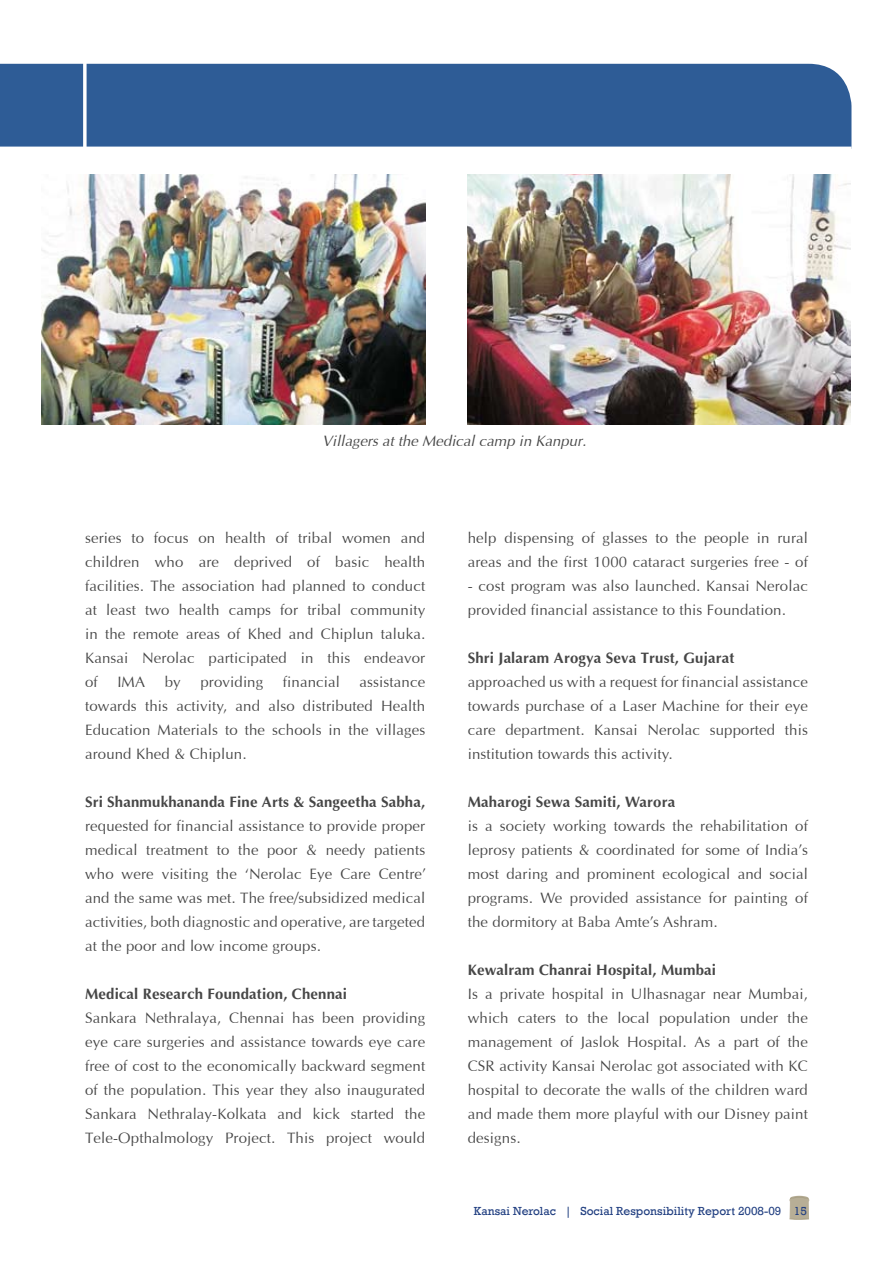
<style>
.page{position:relative;width:893px;height:1263px;background:#fff}
.page>*{position:absolute;margin:0;border:0;box-sizing:border-box;transform-origin:0 0}
.t1{font:15px/24px "Interface S Si";letter-spacing:.01em;color:#464646;text-align:justify}
.t2{font:700 15px "Interface S Si";letter-spacing:.01em;color:#464646}
.t3{font:italic 15px "Interface S Si";color:#464646}
.t4{font:12px "Rockwell";color:#213f81}
</style>
<div class="page">
<img style="left:789px;top:1200px;width:20px;height:17px">
<svg style="left:789px;top:1196px;width:20px;height:4px"></svg>
<svg style="left:789px;top:1217px;width:20px;height:3px"></svg>
<img style="left:42px;top:174px;width:383px;height:250px">
<img style="left:468px;top:174px;width:382px;height:250px">
<div style="left:0;top:64px;width:851px;height:83px;background:#2e5c96"></div>
<hr style="left:83px;top:61px;width:3px;height:96px;background:#fff">
<p class="t3" style="left:322px;top:432px;width:266px">Villagers at the Medical camp in Kanpur.</p>
<p class="t1" style="left:85px;top:526px;width:342px">series to focus on health of tribal women and children who are deprived of basic health facilities. The association had planned to conduct at least two health camps for tribal community in the remote areas of Khed and Chiplun taluka.<br>Kansai Nerolac participated in this endeavor of</p>
<p class="t1" style="left:117px;top:670px;width:29px">IMA</p>
<p class="t1" style="left:165px;top:670px;width:17px">by</p>
<p class="t1" style="left:200px;top:670px;width:64px">providing</p>
<p class="t1" style="left:283px;top:670px;width:59px">financial</p>
<p class="t1" style="left:85px;top:670px;width:342px;text-indent:275px">assistance towards this activity, and also distributed Health Education Materials to the schools in the villages around Khed &amp; Chiplun.</p>
<p class="t2" style="left:85px;top:792px;width:342px">Sri Shanmukhananda Fine Arts &amp; Sangeetha Sabha,</p>
<p class="t1" style="left:85px;top:814px;width:343px">requested for financial assistance to provide proper medical treatment to the poor &amp; needy patients who were visiting the ‘Nerolac Eye Care Centre’ and the same was met. The free/subsidized medical activities, both diagnostic and operative, are targeted at the poor and low income groups.</p>
<p class="t2" style="left:85px;top:984px;width:264px">Medical Research Foundation, Chennai</p>
<p class="t1" style="left:85px;top:1006px;width:342px">Sankara Nethralaya, Chennai has been providing eye care surgeries and assistance towards eye care free of cost to the economically backward segment of the population. This year they also inaugurated Sankara Nethralay-Kolkata and kick started the Tele-Opthalmology Project. This project would</p>
<p class="t1" style="left:468px;top:526px;width:342px">help dispensing of glasses to the people in rural areas and the first 1000 cataract surgeries free - of</p>
<p class="t1" style="left:468px;top:574px;width:342px">- cost program was also launched. Kansai Nerolac provided financial assistance to this Foundation.</p>
<p class="t2" style="left:468px;top:648px;width:268px">Shri Jalaram Arogya Seva Trust, Gujarat</p>
<p class="t1" style="left:468px;top:670px;width:342px">approached us with a request for financial assistance towards purchase of a Laser Machine for their eye care department. Kansai Nerolac supported this institution towards this activity.</p>
<p class="t2" style="left:468px;top:792px;width:209px">Maharogi Sewa Samiti, Warora</p>
<p class="t1" style="left:468px;top:814px;width:342px">is a society working towards the rehabilitation of leprosy patients &amp; coordinated for some of India’s most daring and prominent ecological and social programs. We provided assistance for painting of the dormitory at Baba Amte’s Ashram.</p>
<p class="t2" style="left:468px;top:960px;width:250px">Kewalram Chanrai Hospital, Mumbai</p>
<p class="t1" style="left:468px;top:982px;width:342px">Is a private hospital in Ulhasnagar near Mumbai, which caters to the local population under the management of Jaslok Hospital. As a part of the CSR activity Kansai Nerolac got associated with KC hospital to decorate the walls of the children ward and made them more playful with our Disney paint designs.</p>
<p class="t4" style="left:474px;top:1204px;width:333px">Kansai Nerolac | Social Responsibility Report 2008-09 15</p>
</div>
